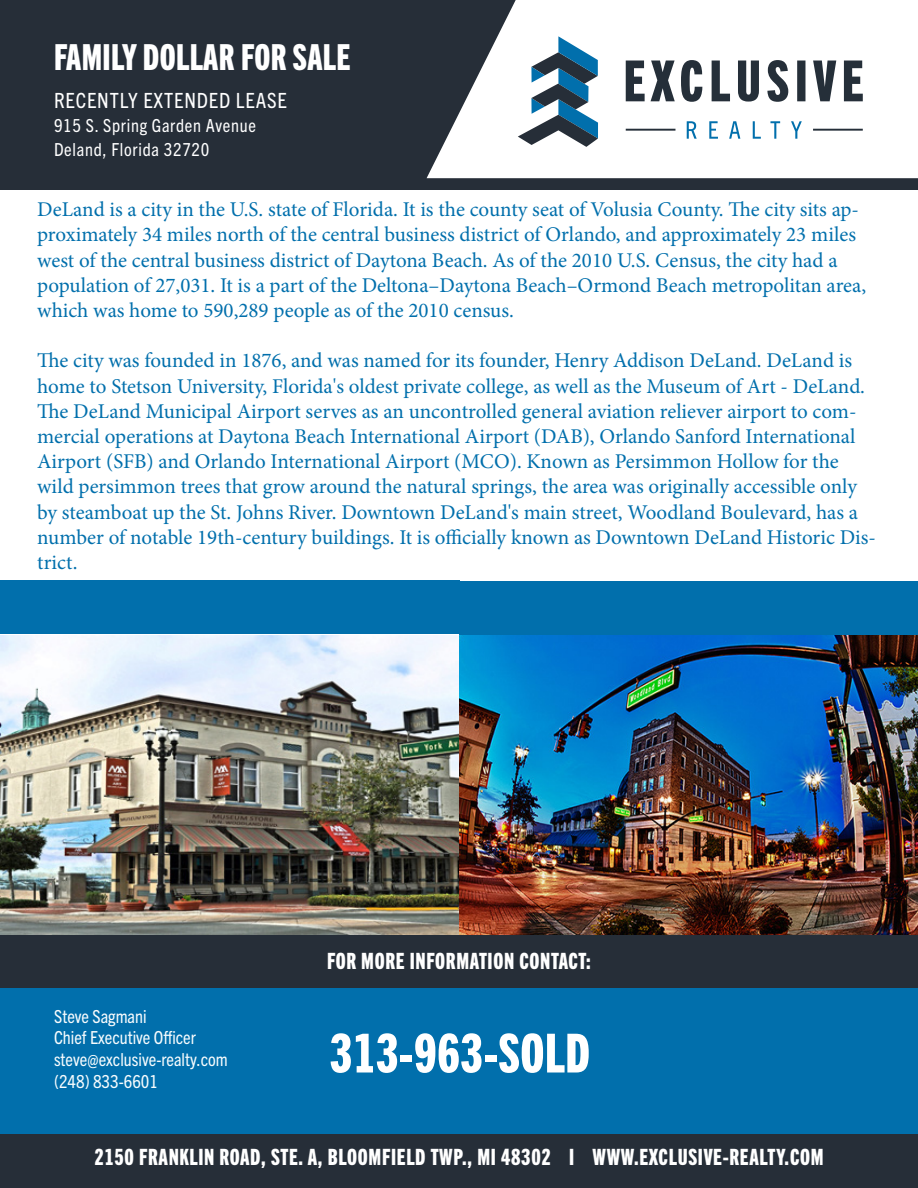
<style>
.page{position:relative;width:918px;height:1188px;background:#fff}
.page>*{position:absolute;margin:0;border:0;box-sizing:border-box;transform-origin:0 0}
.Headline_Centered{font:54px "Trade Gothic Next LT Pro Hv Cm";letter-spacing:.01em;color:#fff}
.Headlines{font:36px "Trade Gothic Next LT Pro Hv Cm";letter-spacing:.01em;color:#fff}
.Subheadlines_Centere{font:22.5px "Trade Gothic Next LT Pro Hv Cm";letter-spacing:.03em;color:#fff}
.t1{font:21px/25.2px "Minion Pro";color:#016fac}
.Address{font:condensed 21px "Trade Gothic Next LT Pro";letter-spacing:.04em;color:#fff}
.t2{font:condensed 18px "Trade Gothic Next LT Pro";color:#f7fcfe}
.Address-2{font:condensed 18px "Trade Gothic Next LT Pro";letter-spacing:.04em;color:#fff}
.t3{font:condensed 18px "Trade Gothic Next LT Pro";color:#f9fcfe}
</style>
<div class="page">
<div style="left:0;top:1134px;width:918px;height:54px;background:#262e38"></div>
<div style="left:0;top:934px;width:918px;height:54px;background:#262e38"></div>
<div style="left:0;top:580px;width:459px;height:54px;background:#016fac"></div>
<div style="left:459px;top:581px;width:459px;height:54px;background:#016fac"></div>
<div style="left:0;top:0;width:918px;height:190px;background:#262e38"></div>
<svg style="left:427px;top:0;width:491px;height:178px;background:#e5e6e7"></svg>
<svg style="left:687px;top:121px;width:115px;height:18px;background:#cfe3ef"></svg>
<svg style="left:626px;top:60px;width:237px;height:42px"></svg>
<hr style="left:813px;top:129px;width:50px;height:2px;background:#252f39">
<hr style="left:626px;top:129px;width:49px;height:2px;background:#252f39">
<svg style="left:518px;top:36px;width:80px;height:111px"></svg>
<div style="left:0;top:988px;width:918px;height:146px;background:#016fac"></div>
<img style="left:1px;top:635px;width:917px;height:299px">
<p class="Headlines" style="left:54px;top:33px;width:298px">FAMILY DOLLAR FOR SALE</p>
<p class="Address" style="left:54px;top:86px;width:234px">RECENTLY EXTENDED LEASE</p>
<p class="Address-2" style="left:54px;top:113px;width:203px">915 S. Spring Garden Avenue</p>
<p class="Address-2" style="left:54px;top:137px;width:157px">Deland, Florida 32720</p>
<p class="t1" style="left:37px;top:197px;width:831px">DeLand is a city in the U.S. state of Florida. It is the county seat of Volusia County. The city sits ap&shy;proximately 34 miles north of the central business district of Orlando, and approximately 23 miles west of the central business district of Daytona Beach. As of the 2010 U.S. Census, the city had a population of 27,031. It is a part of the Deltona–Daytona Beach–Ormond Beach metropolitan area, which was home to 590,289 people as of the 2010 census.</p>
<p class="t1" style="left:37px;top:348px;width:840px">The city was founded in 1876, and was named for its founder, Henry Addison DeLand. DeLand is home to Stetson University, Florida's oldest private college, as well as the Museum of Art - DeLand.<br>The DeLand Municipal Airport serves as an uncontrolled general aviation reliever airport to com&shy;mercial operations at Daytona Beach International Airport (DAB), Orlando Sanford International Airport (SFB) and Orlando International Airport (MCO). Known as Persimmon Hollow for the wild persimmon trees that grow around the natural springs, the area was originally accessible only by steamboat up the St. Johns River. Downtown DeLand's main street, Woodland Boulevard, has a number of notable 19th-century buildings. It is officially known as Downtown DeLand Historic Dis&shy;trict.</p>
<p class="t3" style="left:54px;top:1004px;width:94px">Steve Sagmani</p>
<p class="t2" style="left:54px;top:1026px;width:143px">Chief Executive Officer</p>
<p class="t2" style="left:54px;top:1047px;width:175px">steve@exclusive-realty.com</p>
<p class="t2" style="left:54px;top:1069px;width:106px">(248) 833-6601</p>
<p class="Subheadlines_Centere" style="left:327px;top:946px;width:265px">FOR MORE INFORMATION CONTACT:</p>
<p class="Headline_Centered" style="left:330px;top:1017px;width:262px">313-963-SOLD</p>
<p class="Subheadlines_Centere" style="left:94px;top:1142px;width:731px">2150 FRANKLIN ROAD, STE. A, BLOOMFIELD TWP., MI 48302 I WWW.EXCLUSIVE-REALTY.COM</p>
</div>
